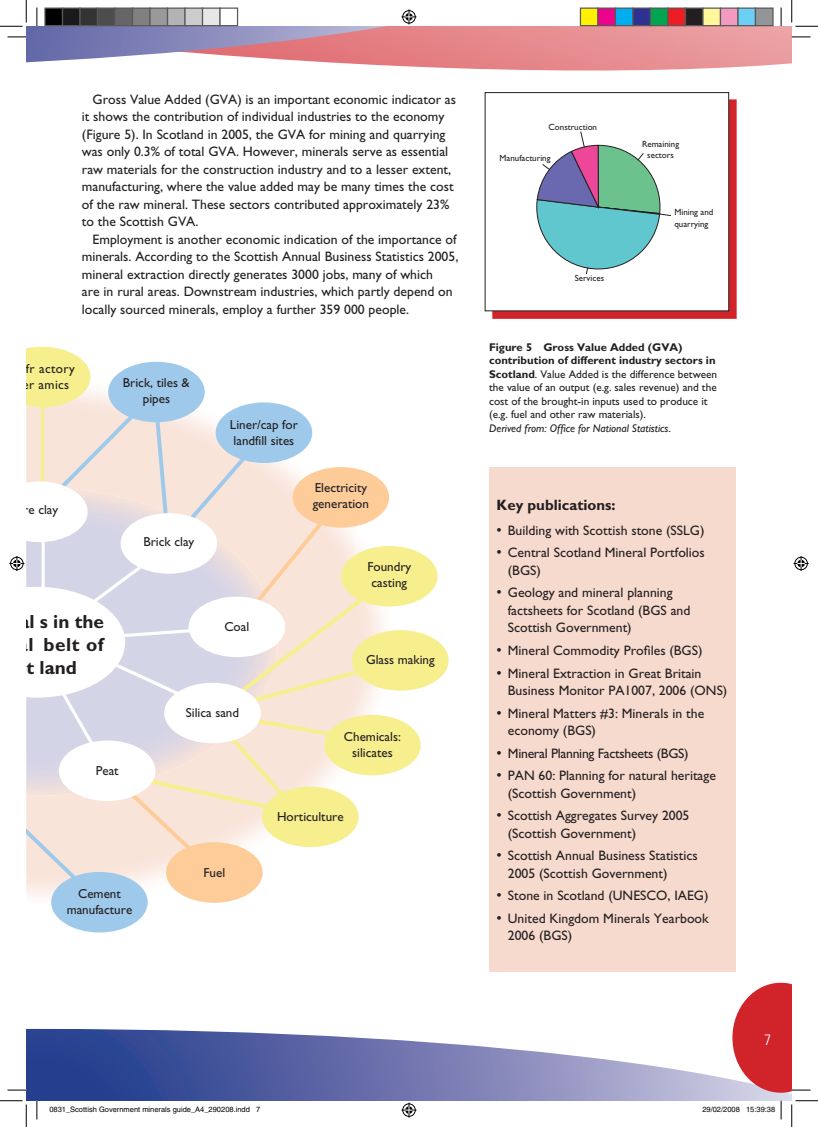
<style>
.page{position:relative;width:818px;height:1127px;background:#fff}
.page>*{position:absolute;margin:0;border:0;box-sizing:border-box;transform-origin:0 0}
.t1{font:700 19px "Gill Sans";color:#231f20}
.t2{font:700 19px "Gill Sans";letter-spacing:.03em;color:#231f20}
.t3{font:700 15px "Gill Sans";color:#231f20}
.t4{font:300 condensed 15px "Univers";color:#fff}
.t5{font:13.75px/17.5px "Gill Sans";color:#231f20}
.t6{font:13.75px "Gill Sans";letter-spacing:-.02em;color:#231f20}
.t7{font:13px/15.6px "Gill Sans";color:#231f20;text-align:center}
.t8{font:13px/15.6px "Gill Sans";letter-spacing:.025em;color:#231f20;text-align:center}
.t9{font:11.25px/13.5px "Gill Sans";color:#231f20}
.t10{font:9px/11.4px "Gill Sans";color:#231f20;text-align:center}
.t11{font:7.5px "Helvetica";color:#000}
.s1{font-weight:700}
.s2{font-style:italic}
.s3{font-size:15px}
</style>
<div class="page">
<svg style="left:26px;top:1028px;width:766px;height:72px"></svg>
<svg style="left:484px;top:26px;width:308px;height:74px"></svg>
<div style="left:489px;top:467px;width:246px;height:504px;background:#f7dace"></div>
<img style="left:374px;top:515px;width:23px;height:181px">
<div style="left:51px;top:871px;width:97px;height:61px;background:#9fc9eb;border-radius:50%"></div>
<div style="left:166px;top:842px;width:97px;height:60px;background:#fdcc99;border-radius:50%"></div>
<div style="left:341px;top:546px;width:97px;height:60px;background:#f7ef8e;border-radius:50%"></div>
<div style="left:293px;top:467px;width:96px;height:60px;background:#fdcc99;border-radius:50%"></div>
<div style="left:324px;top:714px;width:97px;height:61px;background:#f7ef8e;border-radius:50%"></div>
<div style="left:352px;top:630px;width:97px;height:60px;background:#f7ef8e;border-radius:50%"></div>
<svg style="left:492px;top:100px;width:245px;height:219px;background:#cc2930"></svg>
<div style="left:485px;top:93px;width:244px;height:218px;background:#fff"></div>
<svg style="left:536px;top:131px;width:135px;height:143px"></svg>
<div style="left:485px;top:92px;width:244px;height:219px;border:1px solid #231f20"></div>
<svg style="left:792px;top:36px;width:18px;height:2px"></svg>
<svg style="left:8px;top:1089px;width:18px;height:1px"></svg>
<svg style="left:732px;top:982px;width:78px;height:110px"></svg>
<svg style="left:36px;top:1100px;width:2px;height:19px"></svg>
<svg style="left:780px;top:8px;width:2px;height:18px"></svg>
<svg style="left:0;top:1100px;width:27px;height:26px"></svg>
<svg style="left:791px;top:0;width:27px;height:27px"></svg>
<svg style="left:791px;top:1100px;width:27px;height:26px"></svg>
<svg style="left:0;top:0;width:571px;height:70px"></svg>
<svg style="left:401px;top:1102px;width:15px;height:15px"></svg>
<svg style="left:9px;top:346px;width:365px;height:538px"></svg>
<svg style="left:793px;top:556px;width:15px;height:15px"></svg>
<div style="left:45px;top:8px;width:18px;height:18px;background:#000"></div>
<div style="left:44px;top:8px;width:19px;height:18px;border:1px solid #595959"></div>
<div style="left:63px;top:8px;width:17px;height:18px;background:#1a1a1a"></div>
<div style="left:62px;top:8px;width:19px;height:18px;border:1px solid #595959"></div>
<div style="left:80px;top:8px;width:18px;height:18px;background:#333"></div>
<div style="left:79px;top:8px;width:19px;height:18px;border:1px solid #595959"></div>
<div style="left:98px;top:8px;width:17px;height:18px;background:#4d4d4d"></div>
<div style="left:97px;top:8px;width:19px;height:18px;border:1px solid #595959"></div>
<div style="left:115px;top:8px;width:18px;height:18px;background:#666"></div>
<div style="left:114px;top:8px;width:19px;height:18px;border:1px solid #595959"></div>
<div style="left:133px;top:8px;width:17px;height:18px;background:#808080"></div>
<div style="left:132px;top:8px;width:19px;height:18px;border:1px solid #595959"></div>
<div style="left:150px;top:8px;width:18px;height:18px;background:#999"></div>
<div style="left:149px;top:8px;width:19px;height:18px;border:1px solid #595959"></div>
<div style="left:168px;top:8px;width:17px;height:18px;background:#b3b3b3"></div>
<div style="left:167px;top:8px;width:19px;height:18px;border:1px solid #595959"></div>
<div style="left:185px;top:8px;width:18px;height:18px;background:#ccc"></div>
<div style="left:184px;top:8px;width:19px;height:18px;border:1px solid #595959"></div>
<div style="left:203px;top:8px;width:17px;height:18px;background:#e6e6e6"></div>
<div style="left:202px;top:8px;width:19px;height:18px;border:1px solid #595959"></div>
<div style="left:220px;top:8px;width:18px;height:18px;background:#fff"></div>
<div style="left:219px;top:8px;width:19px;height:18px;border:1px solid #595959"></div>
<div style="left:580px;top:8px;width:18px;height:18px;background:#fff101"></div>
<div style="left:580px;top:8px;width:18px;height:18px;border:1px solid #595959"></div>
<div style="left:598px;top:8px;width:17px;height:18px;background:#ed028c"></div>
<div style="left:597px;top:8px;width:19px;height:18px;border:1px solid #595959"></div>
<div style="left:615px;top:8px;width:18px;height:18px;background:#00aeef"></div>
<div style="left:615px;top:8px;width:18px;height:18px;border:1px solid #595959"></div>
<div style="left:633px;top:8px;width:17px;height:18px;background:#2e3092"></div>
<div style="left:632px;top:8px;width:19px;height:18px;border:1px solid #595959"></div>
<div style="left:650px;top:8px;width:18px;height:18px;background:#00a54f"></div>
<div style="left:650px;top:8px;width:18px;height:18px;border:1px solid #595959"></div>
<div style="left:668px;top:8px;width:17px;height:18px;background:#ee1d23"></div>
<div style="left:667px;top:8px;width:19px;height:18px;border:1px solid #595959"></div>
<div style="left:685px;top:8px;width:18px;height:18px;background:#231f20"></div>
<div style="left:685px;top:8px;width:18px;height:18px;border:1px solid #595959"></div>
<div style="left:703px;top:8px;width:17px;height:18px;background:#fff79a"></div>
<div style="left:702px;top:8px;width:19px;height:18px;border:1px solid #595959"></div>
<div style="left:720px;top:8px;width:18px;height:18px;background:#f499c2"></div>
<div style="left:720px;top:8px;width:18px;height:18px;border:1px solid #595959"></div>
<div style="left:738px;top:8px;width:17px;height:18px;background:#6bcff6"></div>
<div style="left:737px;top:8px;width:19px;height:18px;border:1px solid #595959"></div>
<div style="left:755px;top:8px;width:18px;height:18px;background:#939598"></div>
<div style="left:755px;top:8px;width:18px;height:18px;border:1px solid #595959"></div>
<svg style="left:746px;top:1100px;width:36px;height:19px"></svg>
<p class="t5" style="left:82px;top:90px;width:376px;text-indent:11px">Gross Value Added (GVA) is an important economic indicator as it shows the contribution of individual industries to the economy (Figure 5). In Scotland in 2005, the GVA for mining and quarrying was only 0.3% of total GVA. However, minerals serve as essential raw materials for the construction industry and to a lesser extent, manufacturing, where the value added may be many times the cost of the raw mineral. These sectors contributed approximately 23% to the Scottish GVA.</p>
<p class="t5" style="left:82px;top:230px;width:378px;text-indent:11px">Employment is another economic indication of the importance of minerals. According to the Scottish Annual Business Statistics 2005, mineral extraction directly generates 3000 jobs, many of which<br>are in rural areas. Downstream industries, which partly depend on locally sourced minerals, employ a further 359 000 people.</p>
<p class="t8" style="left:11px;top:361px;width:65px">Refr actory cer amics</p>
<p class="t7" style="left:123px;top:375px;width:68px">Brick, tiles &amp; pipes</p>
<p class="t7" style="left:230px;top:417px;width:70px;text-align:left">Liner/cap for landfill sites</p>
<p class="t7" style="left:14px;top:502px;width:46px">Fire clay</p>
<p class="t7" style="left:143px;top:533px;width:52px">Brick clay</p>
<h1 class="t1" style="left:0;top:610px;width:105px">eral s in the</h1>
<h1 class="t2" style="left:1px;top:633px;width:104px">tral belt of</h1>
<h1 class="t1" style="left:-6px;top:655px;width:84px">Scot land</h1>
<h1 class="t1" style="left:5px;top:621px;width:100px">erals in the</h1>
<p class="t7" style="left:96px;top:762px;width:24px">Peat</p>
<p class="t7" style="left:224px;top:619px;width:26px">Coal</p>
<p class="t7" style="left:186px;top:704px;width:55px">Silica sand</p>
<p class="t7" style="left:313px;top:480px;width:58px;text-align:left">Electricity generation</p>
<p class="t7" style="left:367px;top:559px;width:45px">Foundry casting</p>
<p class="t7" style="left:366px;top:651px;width:70px">Glass making</p>
<p class="t7" style="left:344px;top:729px;width:59px">Chemicals: silicates</p>
<p class="t7" style="left:67px;top:885px;width:67px">Cement manufacture</p>
<p class="t7" style="left:203px;top:864px;width:23px">Fuel</p>
<p class="t7" style="left:277px;top:808px;width:68px">Horticulture</p>
<p class="t10" style="left:548px;top:121px;width:50px">Construction</p>
<p class="t10" style="left:499px;top:153px;width:53px">Manufacturing</p>
<p class="t10" style="left:575px;top:272px;width:31px">Services</p>
<p class="t10" style="left:642px;top:138px;width:39px">Remaining sectors</p>
<p class="t10" style="left:674px;top:207px;width:41px;text-align:left">Mining and quarrying</p>
<p class="t9" style="left:489px;top:340px;width:230px"><span class="s1">Figure 5 Gross Value Added (GVA) contribution of different industry sectors in Scotland</span>. Value Added is the difference between the value of an output (e.g. sales revenue) and the cost of the brought-in inputs used to produce it (e.g. fuel and other raw materials).<br><span class="s2">Derived from: Office for National Statistics</span>.</p>
<p class="t3" style="left:497px;top:496px;width:120px">Key publications:</p>
<p class="t5" style="left:497px;top:521px;width:209px"><span class="s3">•</span> Building with Scottish stone (SSLG)</p>
<p class="t5" style="left:508px;top:544px;width:198px;text-indent:-11px"><span class="s3">•</span> Central Scotland Mineral Portfolios (BGS)</p>
<p class="t5" style="left:508px;top:584px;width:184px;text-indent:-11px"><span class="s3">•</span> Geology and mineral planning factsheets for Scotland (BGS and<br>Scottish Government)</p>
<p class="t5" style="left:497px;top:641px;width:207px"><span class="s3">•</span> Mineral Commodity Profiles (BGS)</p>
<p class="t5" style="left:508px;top:664px;width:221px;text-indent:-11px"><span class="s3">•</span> Mineral Extraction in Great Britain<br>Business Monitor PA1007, 2006 (ONS)</p>
<p class="t5" style="left:508px;top:704px;width:198px;text-indent:-11px"><span class="s3">•</span> Mineral Matters #3: Minerals in the economy (BGS)</p>
<p class="t6" style="left:497px;top:744px;width:194px"><span class="s3">•</span> Mineral Planning Factsheets (BGS)</p>
<p class="t5" style="left:508px;top:766px;width:210px;text-indent:-11px"><span class="s3">•</span> PAN 60: Planning for natural heritage (Scottish Government)</p>
<p class="t5" style="left:508px;top:806px;width:183px;text-indent:-11px"><span class="s3">•</span> Scottish Aggregates Survey 2005 (Scottish Government)</p>
<p class="t5" style="left:508px;top:846px;width:191px;text-indent:-11px"><span class="s3">•</span> Scottish Annual Business Statistics<br>2005 (Scottish Government)</p>
<p class="t5" style="left:497px;top:886px;width:213px"><span class="s3">•</span> Stone in Scotland (UNESCO, IAEG)</p>
<p class="t5" style="left:508px;top:909px;width:202px;text-indent:-11px"><span class="s3">•</span> United Kingdom Minerals Yearbook<br>2006 (BGS)</p>
<p class="t4" style="left:764px;top:1030px;width:8px">7</p>
<p class="t11" style="left:49px;top:1104px;width:212px">0831_Scottish Government minerals guide_A4_290208.indd 7</p>
<p class="t11" style="left:702px;top:1104px;width:74px">29/02/2008 15:39:38</p>
</div>
